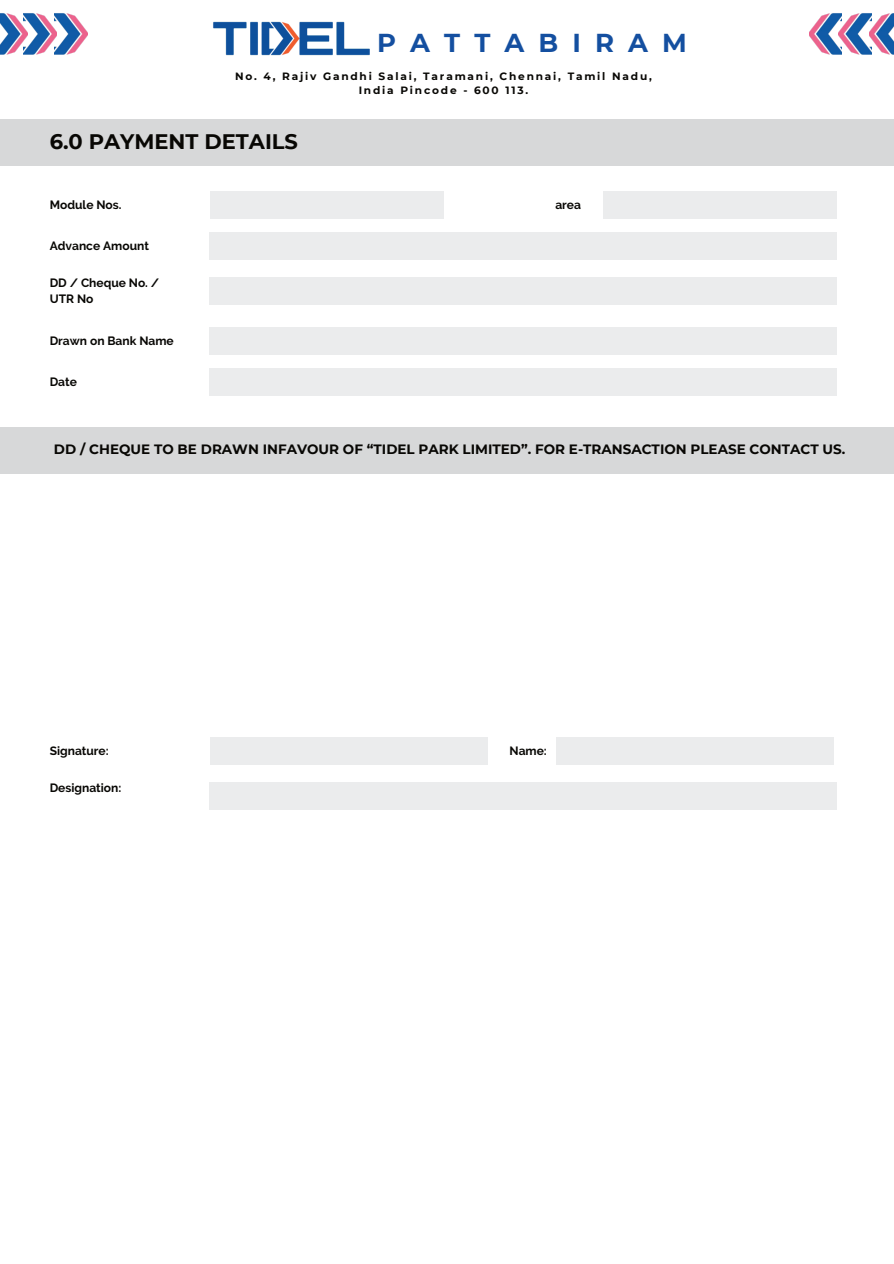
<style>
.page{position:relative;width:894px;height:1264px;background:#fff}
.page>*{position:absolute;margin:0;border:0;box-sizing:border-box;transform-origin:0 0}
.t1{font:700 25.8px "Montserrat";letter-spacing:.545em;color:#144fa0}
.t2{font:700 21px "Montserrat";color:#080704}
.t3{font:700 13.5px "Montserrat";color:#080704}
.t4{font:700 12px/16px "Raleway";color:#080704}
.t5{font:700 10.5px/14.1px "Montserrat";letter-spacing:.17em;color:#080704;text-align:center}
</style>
<div class="page">
<div style="left:0;top:119px;width:893px;height:47px;background:#d7d8d9"></div>
<img style="left:0;top:13px;width:24px;height:42px">
<img style="left:24px;top:13px;width:63px;height:42px">
<img style="left:809px;top:13px;width:29px;height:42px">
<img style="left:838px;top:13px;width:55px;height:42px">
<div style="left:0;top:426px;width:893px;height:47px;background:#d7d8d9"></div>
<div style="left:210px;top:191px;width:234px;height:27px;background:#ebeced"></div>
<div style="left:210px;top:232px;width:626px;height:27px;background:#ebeced"></div>
<div style="left:602px;top:191px;width:234px;height:27px;background:#ebeced"></div>
<div style="left:210px;top:277px;width:626px;height:27px;background:#ebeced"></div>
<div style="left:210px;top:327px;width:626px;height:27px;background:#ebeced"></div>
<div style="left:210px;top:368px;width:626px;height:27px;background:#ebeced"></div>
<div style="left:210px;top:737px;width:278px;height:27px;background:#ebeced"></div>
<div style="left:210px;top:782px;width:626px;height:27px;background:#ebeced"></div>
<div style="left:556px;top:737px;width:278px;height:27px;background:#ebeced"></div>
<img style="left:213px;top:21px;width:156px;height:34px">
<h1 class="t1" style="left:377px;top:25px;width:311px">PATTABIRAM</h1>
<p class="t5" style="left:235px;top:68px;width:418px">No. 4, Rajiv Gandhi Salai, Taramani, Chennai, Tamil Nadu,<br>India Pincode - 600 113.</p>
<h2 class="t2" style="left:50px;top:126px;width:250px">6.0 PAYMENT DETAILS</h2>
<p class="t4" style="left:50px;top:197px;width:73px">Module Nos.</p>
<p class="t4" style="left:555px;top:197px;width:27px">area</p>
<p class="t4" style="left:50px;top:237px;width:101px">Advance Amount</p>
<p class="t4" style="left:50px;top:274px;width:111px">DD / Cheque No. /<br>UTR No</p>
<p class="t4" style="left:50px;top:333px;width:125px">Drawn on Bank Name</p>
<p class="t4" style="left:50px;top:373px;width:29px">Date</p>
<p class="t3" style="left:54px;top:440px;width:792px">DD / CHEQUE TO BE DRAWN INFAVOUR OF “TIDEL PARK LIMITED”. FOR E-TRANSACTION PLEASE CONTACT US.</p>
<p class="t4" style="left:50px;top:742px;width:60px">Signature:</p>
<p class="t4" style="left:50px;top:779px;width:73px">Designation:</p>
<p class="t4" style="left:509px;top:742px;width:39px">Name:</p>
</div>
